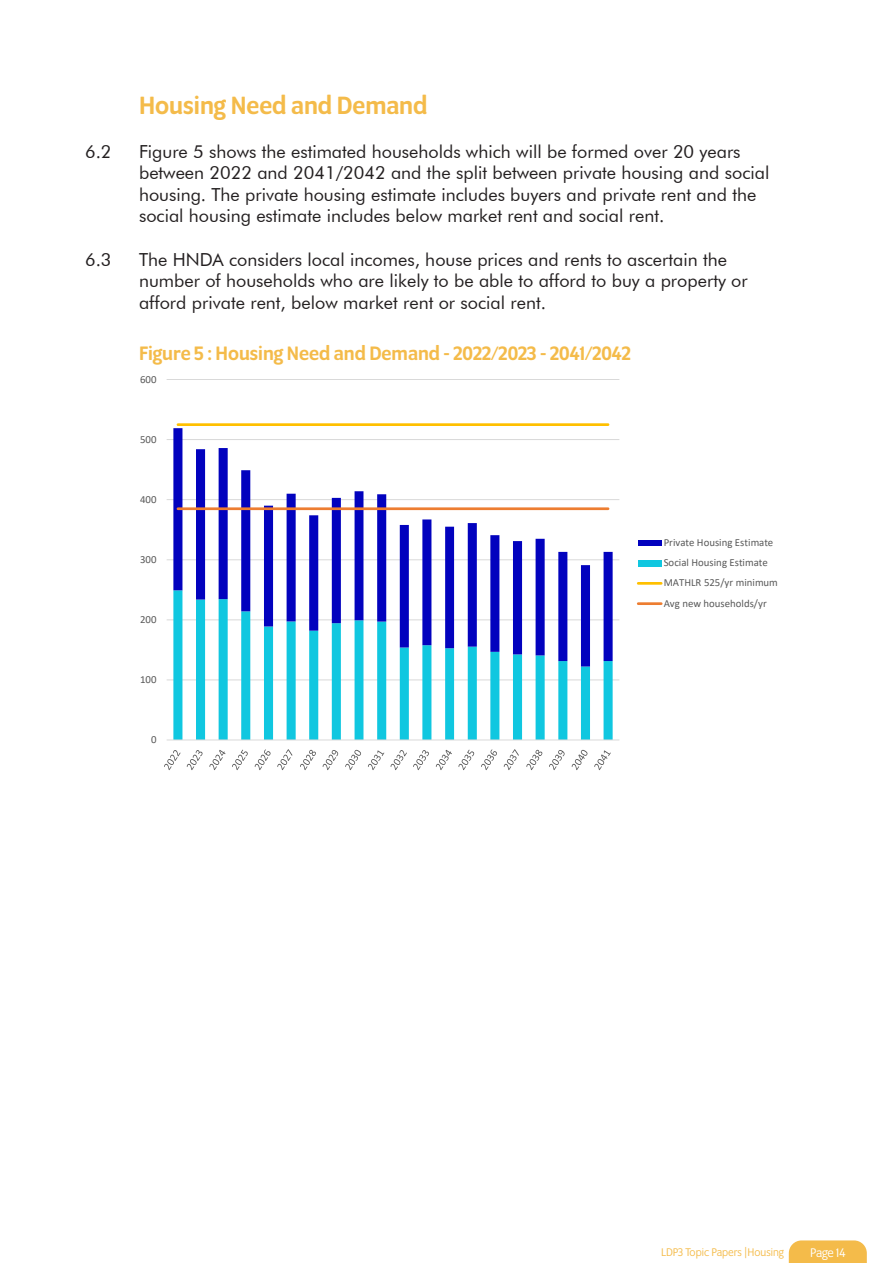
<style>
.page{position:relative;width:893px;height:1263px;background:#fff}
.page>*{position:absolute;margin:0;border:0;box-sizing:border-box;transform-origin:0 0}
.Subheadings{font:500 27px "Program OT";color:#f4bb4a}
.Table_Headings{font:500 21px "Program OT";color:#f4bb4a}
.Paragraph_regular{font:18px/21.6px "Futura BT";color:#231f20}
.t1{font:13.5px "Program OT";letter-spacing:-.01em;color:#fff}
.t2{font:12px "Program OT";color:#f4bb4a}
.t3{font:10.8px/20.2px "Calibri";color:#595959}
</style>
<div class="page">
<svg style="left:789px;top:1240px;width:78px;height:23px;background:#f4bf54"></svg>
<svg style="left:164px;top:379px;width:499px;height:392px"></svg>
<h3 class="Subheadings" style="left:139px;top:90px;width:290px">Housing Need and Demand</h3>
<p class="Paragraph_regular" style="left:85px;top:140px;width:28px">6.2</p>
<p class="Paragraph_regular" style="left:139px;top:140px;width:632px">Figure 5 shows the estimated households which will be formed over 20 years between 2022 and 2041/2042 and the split between private housing and social housing. The private housing estimate includes buyers and private rent and the social housing estimate includes below market rent and social rent.</p>
<p class="Paragraph_regular" style="left:85px;top:248px;width:28px">6.3</p>
<p class="Paragraph_regular" style="left:139px;top:248px;width:610px">The HNDA considers local incomes, house prices and rents to ascertain the number of households who are likely to be able to afford to buy a property or afford private rent, below market rent or social rent.</p>
<h3 class="Table_Headings" style="left:139px;top:341px;width:493px">Figure 5 : Housing Need and Demand - 2022/2023 - 2041/2042</h3>
<p class="t3" style="left:140px;top:369px;width:18px">600</p>
<p class="t3" style="left:140px;top:429px;width:18px">500</p>
<p class="t3" style="left:140px;top:489px;width:18px">400</p>
<p class="t3" style="left:140px;top:549px;width:18px">300</p>
<p class="t3" style="left:140px;top:609px;width:18px">200</p>
<p class="t3" style="left:140px;top:669px;width:18px">100</p>
<p class="t3" style="left:151px;top:729px;width:7px">0</p>
<p class="t3" style="left:664px;top:532px;width:116px">Private Housing Estimate<br>Social Housing Estimate<br>MATHLR 525/yr minimum<br>Avg new households/yr</p>
<p class="t2" style="left:661px;top:1245px;width:124px">LDP3 Topic Papers |Housing</p>
<p class="t1" style="left:810px;top:1245px;width:37px">Page 14</p>
</div>
